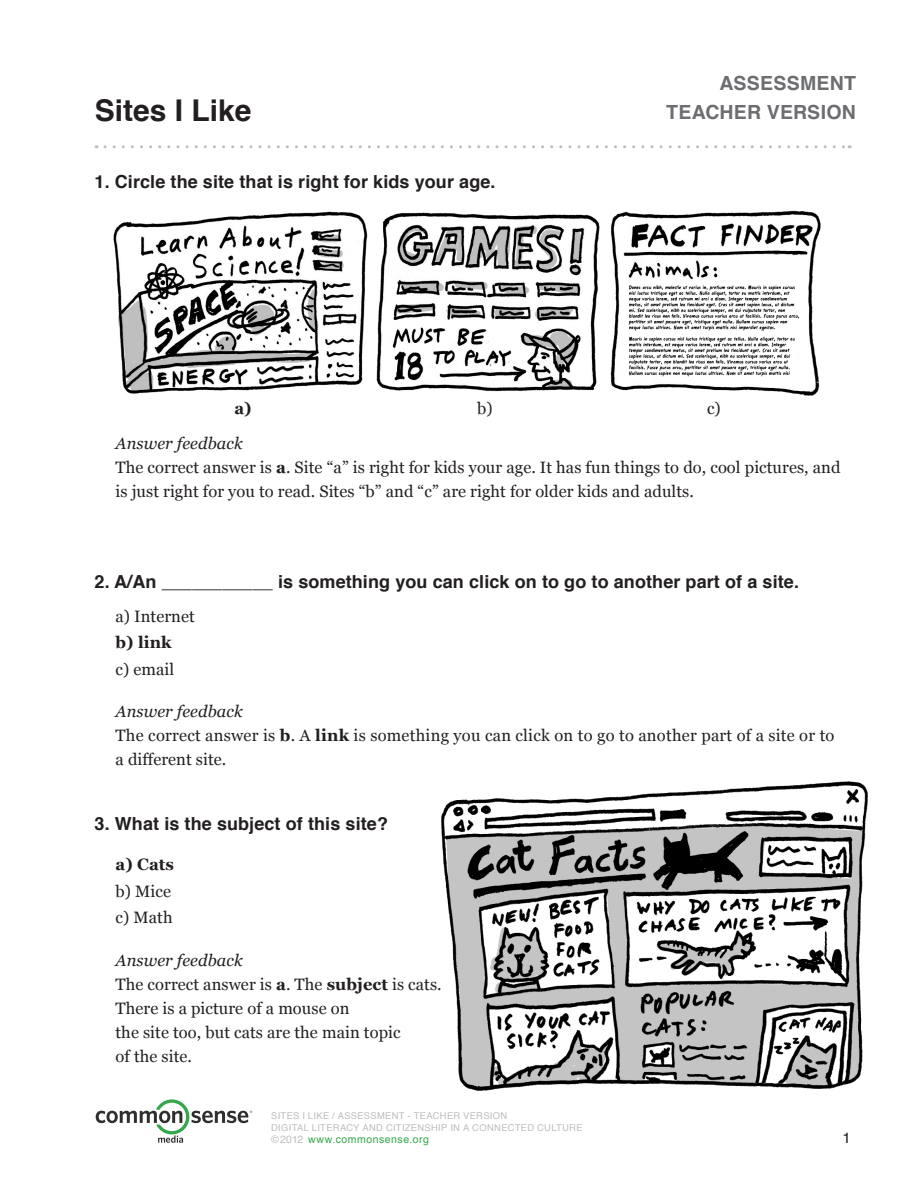
<style>
.page{position:relative;width:918px;height:1188px;background:#fff}
.page>*{position:absolute;margin:0;border:0;box-sizing:border-box;transform-origin:0 0}
.t1{font:700 30px "Helvetica";color:#231f20}
.t2{font:700 19.5px/28.5px "Helvetica";letter-spacing:.01em;color:#6c6d70;text-align:right}
.t3{font:700 18px "Helvetica";letter-spacing:.005em;color:#231f20}
.t4{font:16.5px/24px "Georgia";letter-spacing:.005em;color:#231f20}
.t5{font:700 16.5px "Georgia";letter-spacing:.005em;color:#231f20}
.t6{font:15px "Helvetica";color:#231f20}
.t7{font:10.5px "Helvetica";letter-spacing:.045em;color:#33a749}
.t8{font:9.3px/12px "Helvetica";letter-spacing:.035em;color:#bcbdc0}
.s1{font-style:italic}
.s2{font-weight:700}
.s3{color:#bcbdc0}
</style>
<div class="page">
<svg style="left:96px;top:1099px;width:156px;height:44px"></svg>
<svg style="left:105px;top:145px;width:745px;height:3px"></svg>
<img style="left:113px;top:210px;width:708px;height:186px">
<img style="left:442px;top:782px;width:426px;height:308px">
<h1 class="t1" style="left:95px;top:98px;width:158px">Sites I Like</h1>
<p class="t3" style="left:95px;top:174px;width:403px">1. Circle the site that is right for kids your age.</p>
<p class="t2" style="left:666px;top:71px;width:191px">ASSESSMENT<br>TEACHER VERSION</p>
<p class="t5" style="left:234px;top:399px;width:19px">a)</p>
<p class="t4" style="left:477px;top:396px;width:17px">b)</p>
<p class="t4" style="left:707px;top:396px;width:15px">c)</p>
<p class="t4" style="left:116px;top:431px;width:726px"><span class="s1">Answer feedback<br></span>The correct answer is <span class="s2">a</span>. Site “a” is right for kids your age. It has fun things to do, cool pictures, and is just right for you to read. Sites “b” and “c” are right for older kids and adults.</p>
<p class="t3" style="left:95px;top:574px;width:706px">2. A/An ___________ is something you can click on to go to another part of a site.</p>
<p class="t4" style="left:116px;top:604px;width:81px">a) Internet</p>
<p class="t5" style="left:116px;top:633px;width:58px">b) link</p>
<p class="t4" style="left:116px;top:657px;width:60px">c) email</p>
<p class="t4" style="left:116px;top:699px;width:720px"><span class="s1">Answer feedback<br></span>The correct answer is <span class="s2">b</span>. A <span class="s2">link</span> is something you can click on to go to another part of a site or to a different site.</p>
<p class="t3" style="left:95px;top:816px;width:295px">3. What is the subject of this site?</p>
<p class="t5" style="left:116px;top:855px;width:60px">a) Cats</p>
<p class="t4" style="left:116px;top:878px;width:59px;line-height:26.7px">b) Mice c) Math</p>
<p class="t4" style="left:116px;top:948px;width:328px"><span class="s1">Answer feedback<br></span>The correct answer is <span class="s2">a</span>. The <span class="s2">subject</span> is cats.<br>There is a picture of a mouse on<br>the site too, but cats are the main topic<br>of the site.</p>
<p class="t8" style="left:271px;top:1110px;width:313px">SITES I LIKE / ASSESSMENT - TEACHER VERSION<br>DIGITAL LITERACY AND CITIZENSHIP IN A CONNECTED CULTURE</p>
<p class="t7" style="left:271px;top:1135px;width:159px"><span class="s3">©2012</span> www.commonsense.org</p>
<p class="t6" style="left:842px;top:1131px;width:10px">1</p>
</div>
